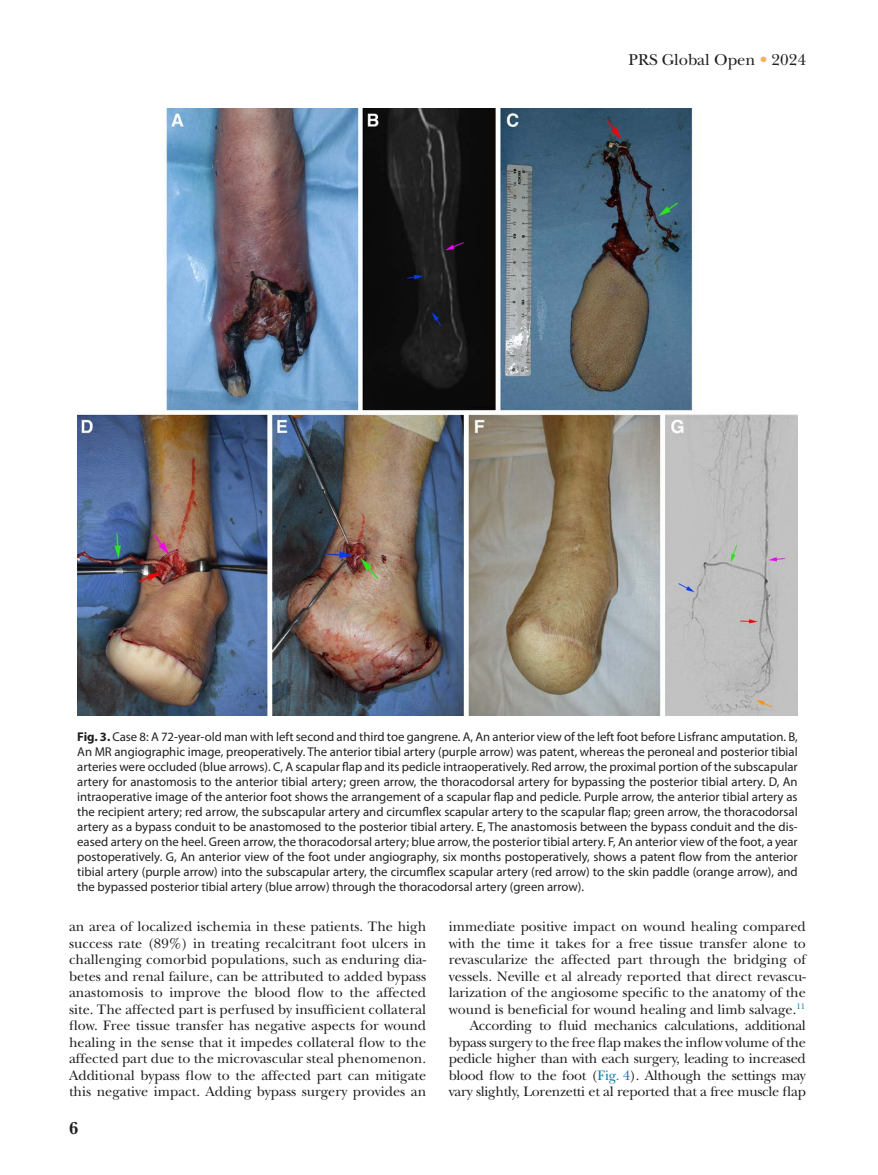
<style>
.page{position:relative;width:878px;height:1175px;background:#fff}
.page>*{position:absolute;margin:0;border:0;box-sizing:border-box;transform-origin:0 0}
.t1{font:700 18px "New Baskerville Std";color:#231f20}
.t2{font:16.5px "New Baskerville Std";color:#231f20}
.t3{font:14.25px/16.5px "New Baskerville Std";color:#231f20;text-align:justify}
.t4{font:12.75px/15px "Myriad Pro";color:#231f20;text-align:justify}
.s1{color:#f7b163}
.s2{font-weight:700}
.s3{color:#0f7eac}
</style>
<div class="page">
<img style="left:77px;top:108px;width:720px;height:607px">
<p class="t2" style="left:628px;top:50px;width:179px">PRS Global Open <span class="s1">•</span> 2024</p>
<p class="t4" style="left:77px;top:729px;width:722px"><span class="s2">Fig. 3.</span> Case 8: A 72-year-old man with left second and third toe gangrene. A, An anterior view of the left foot before Lisfranc amputation. B, An MR angiographic image, preoperatively. The anterior tibial artery (purple arrow) was patent, whereas the peroneal and posterior tibial arteries were occluded (blue arrows). C, A scapular flap and its pedicle intraoperatively. Red arrow, the proximal portion of the subscapular artery for anastomosis to the anterior tibial artery; green arrow, the thoracodorsal artery for bypassing the posterior tibial artery. D, An intraoperative image of the anterior foot shows the arrangement of a scapular flap and pedicle. Purple arrow, the anterior tibial artery as the recipient artery; red arrow, the subscapular artery and circumflex scapular artery to the scapular flap; green arrow, the thoracodorsal artery as a bypass conduit to be anastomosed to the posterior tibial artery. E, The anastomosis between the bypass conduit and the dis&shy;eased artery on the heel. Green arrow, the thoracodorsal artery; blue arrow, the posterior tibial artery. F, An anterior view of the foot, a year postoperatively. G, An anterior view of the foot under angiography, six months postoperatively, shows a patent flow from the anterior tibial artery (purple arrow) into the subscapular artery, the circumflex scapular artery (red arrow) to the skin paddle (orange arrow), and the bypassed posterior tibial artery (blue arrow) through the thoracodorsal artery (green arrow).</p>
<p class="t3" style="left:69px;top:918px;width:359px">an area of localized ischemia in these patients. The high success rate (89%) in treating recalcitrant foot ulcers in challenging comorbid populations, such as enduring dia&shy;betes and renal failure, can be attributed to added bypass anastomosis to improve the blood flow to the affected site. The affected part is perfused by insufficient collateral flow. Free tissue transfer has negative aspects for wound healing in the sense that it impedes collateral flow to the affected part due to the microvascular steal phenomenon.<br>Additional bypass flow to the affected part can mitigate this negative impact. Adding bypass surgery provides an</p>
<p class="t3" style="left:448px;top:918px;width:359px;text-align:right">immediate positive impact on wound healing compared with the time it takes for a free tissue transfer alone to revascularize the affected part through the bridging of vessels. Neville et al already reported that direct revascu&shy;larization of the angiosome specific to the anatomy of the wound is beneficial for wound healing and limb salvage.<sup>11<br></sup>According to fluid mechanics calculations, additional bypass surgery to the free flap makes the inflow volume of the pedicle higher than with each surgery, leading to increased blood flow to the foot (<span class="s3">Fig. 4</span>). Although the settings may vary slightly, Lorenzetti et al reported that a free muscle flap</p>
<h1 class="t1" style="left:69px;top:1118px;width:11px">6</h1>
</div>
